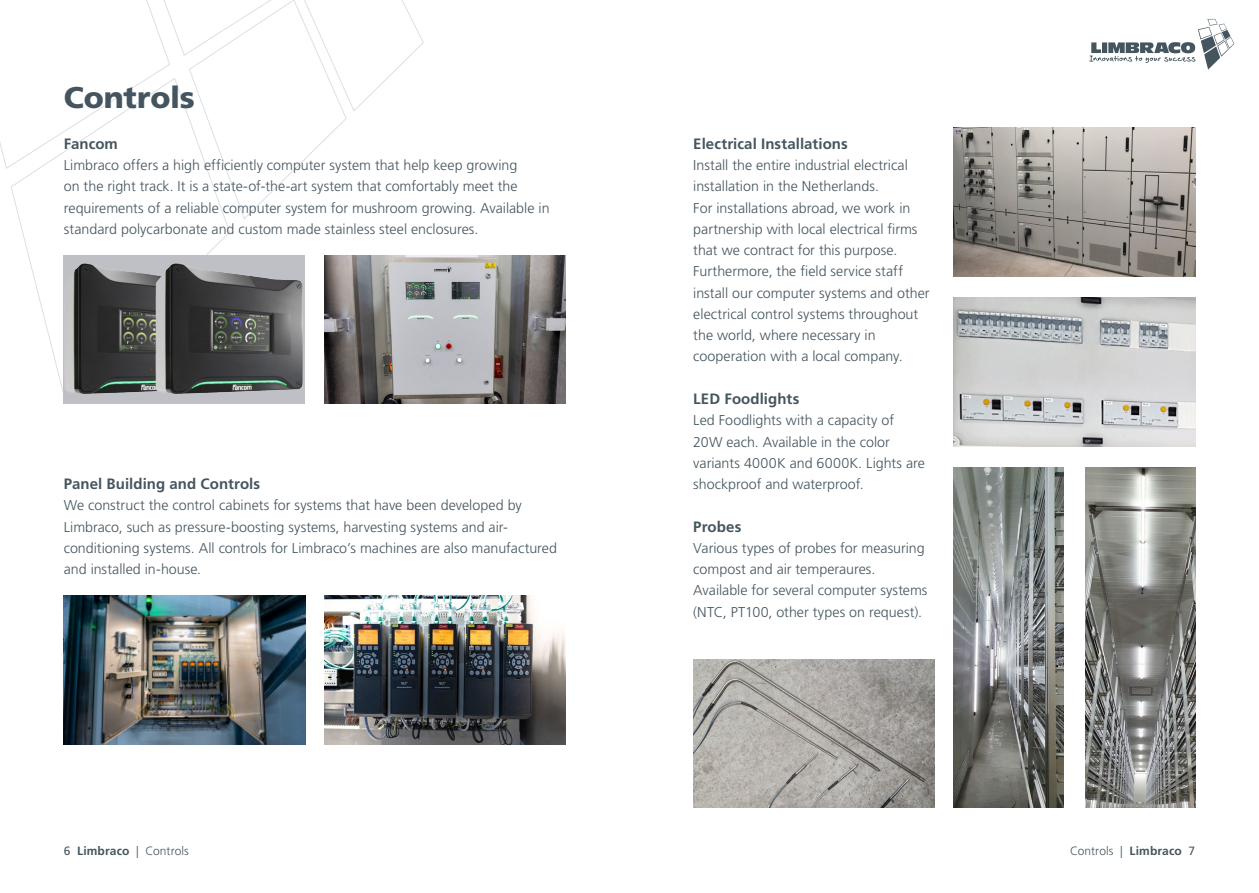
<style>
.page{position:relative;width:1259px;height:893px;background:#fff}
.page>*{position:absolute;margin:0;border:0;box-sizing:border-box;transform-origin:0 0}
.t1{font:900 30px "Frutiger LT Std";letter-spacing:-.005em;color:#45555f}
.t2{font:700 15px "Frutiger LT Std";letter-spacing:.005em;color:#45555f}
.t3{font:300 14.25px/21.3px "Frutiger LT Std";color:#45555f}
.t4{font:300 12px "Frutiger LT Std";letter-spacing:.005em;color:#45555f}
.s1{font-weight:400}
.s2{font-weight:700}
</style>
<div class="page">
<svg style="left:0;top:0;width:424px;height:219px"></svg>
<svg style="left:10px;top:78px;width:220px;height:318px"></svg>
<img style="left:64px;top:255px;width:241px;height:149px">
<img style="left:954px;top:468px;width:110px;height:340px">
<img style="left:1085px;top:468px;width:110px;height:340px">
<img style="left:954px;top:298px;width:241px;height:148px">
<img style="left:954px;top:128px;width:241px;height:148px">
<img style="left:324px;top:255px;width:242px;height:149px">
<img style="left:324px;top:595px;width:242px;height:149px">
<img style="left:64px;top:595px;width:241px;height:149px">
<img style="left:693px;top:659px;width:241px;height:149px">
<svg style="left:1089px;top:19px;width:145px;height:51px"></svg>
<h1 class="t1" style="left:64px;top:79px;width:133px">Controls</h1>
<p class="t2" style="left:64px;top:135px;width:56px">Fancom</p>
<p class="t3" style="left:64px;top:155px;width:487px">Limbraco offers a high efficiently computer system that help keep growing<br>on the right track. It is a state-of-the-art system that comfortably meet the requirements of a reliable computer system for mushroom growing. Available in standard polycarbonate and custom made stainless steel enclosures.</p>
<p class="t2" style="left:64px;top:475px;width:198px">Panel Building and Controls</p>
<p class="t3" style="left:64px;top:495px;width:495px">We construct the control cabinets for systems that have been developed by Limbraco, such as pressure-boosting systems, harvesting systems and air&shy;conditioning systems. All controls for Limbraco’s machines are also manufactured and installed in-house.</p>
<p class="t2" style="left:693px;top:135px;width:156px">Electrical Installations</p>
<p class="t3" style="left:693px;top:155px;width:238px">Install the entire industrial electrical installation in the Netherlands.<br>For installations abroad, we work in partnership with local electrical firms that we contract for this purpose.<br>Furthermore, the field service staff install our computer systems and other electrical control systems throughout the world, where necessary in cooperation with a local company.</p>
<p class="t2" style="left:693px;top:390px;width:108px">LED Foodlights</p>
<p class="t3" style="left:693px;top:410px;width:233px">Led Foodlights with a capacity of<br>20W each. Available in the color variants 4000K and 6000K. Lights are shockproof and waterproof.</p>
<p class="t2" style="left:693px;top:517px;width:50px">Probes</p>
<p class="t3" style="left:693px;top:537px;width:236px">Various types of probes for measuring compost and air temperaures.<br>Available for several computer systems (NTC, PT100, other types on request).</p>
<p class="t4" style="left:64px;top:844px;width:127px"><span class="s1">6</span> <span class="s2">Limbraco</span> | Controls</p>
<p class="t4" style="left:1070px;top:844px;width:127px">Controls | <span class="s2">Limbraco</span> <span class="s1">7</span></p>
</div>
